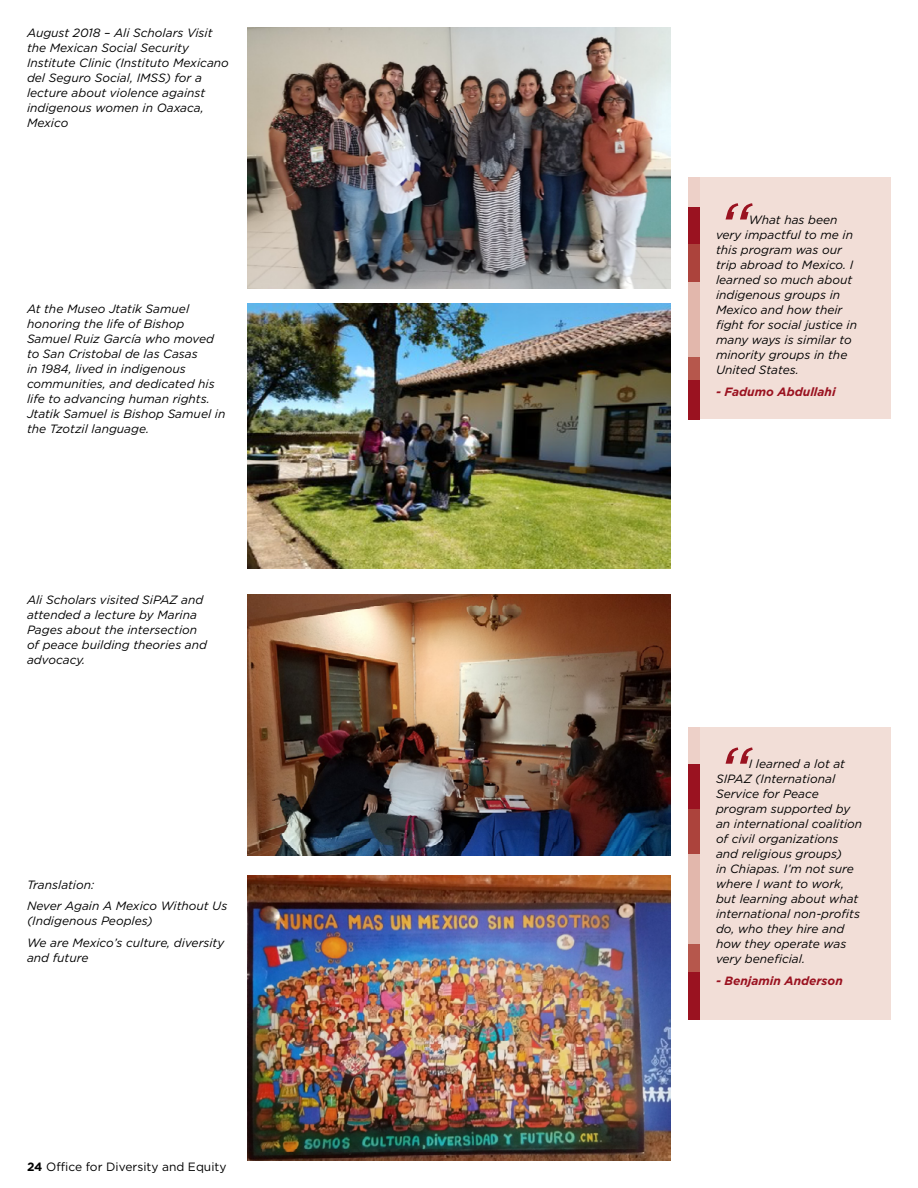
<style>
.page{position:relative;width:918px;height:1188px;background:#fff}
.page>*{position:absolute;margin:0;border:0;box-sizing:border-box;transform-origin:0 0}
.t1{font:italic 72px "Gotham HTF";color:#9a1220}
.t2{font:italic 12px/15px "Gotham HTF";color:#000}
.t3{font:italic 700 12px "Gotham HTF";color:#9a1220}
.body{font:12px "Gotham HTF";color:#000}
.s1{font-weight:700}
</style>
<div class="page">
<img style="left:248px;top:27px;width:422px;height:261px">
<img style="left:247px;top:303px;width:423px;height:266px">
<img style="left:248px;top:594px;width:422px;height:261px">
<img style="left:248px;top:875px;width:422px;height:286px">
<div style="left:700px;top:178px;width:191px;height:241px;background:#f2ded7"></div>
<div style="left:688px;top:178px;width:12px;height:30px;background:#edd0c8"></div>
<div style="left:688px;top:208px;width:12px;height:37px;background:#9a1220"></div>
<div style="left:688px;top:245px;width:12px;height:37px;background:#ac433c"></div>
<div style="left:688px;top:282px;width:12px;height:75px;background:#e2b7ac"></div>
<div style="left:688px;top:357px;width:12px;height:23px;background:#b6574c"></div>
<div style="left:688px;top:380px;width:12px;height:39px;background:#9a1220"></div>
<div style="left:700px;top:728px;width:191px;height:292px;background:#f2ded7"></div>
<div style="left:688px;top:728px;width:12px;height:36px;background:#edd0c8"></div>
<div style="left:688px;top:764px;width:12px;height:45px;background:#9a1220"></div>
<div style="left:688px;top:809px;width:12px;height:45px;background:#ac433c"></div>
<div style="left:688px;top:854px;width:12px;height:90px;background:#e2b7ac"></div>
<div style="left:688px;top:944px;width:12px;height:28px;background:#b6574c"></div>
<div style="left:688px;top:972px;width:12px;height:48px;background:#9a1220"></div>
<p class="t2" style="left:27px;top:25px;width:203px">August 2018 – Ali Scholars Visit the Mexican Social Security<br>Institute Clinic (Instituto Mexicano del Seguro Social, IMSS) for a lecture about violence against indigenous women in Oaxaca,<br>Mexico</p>
<p class="t2" style="left:27px;top:301px;width:200px">At the Museo Jtatik Samuel honoring the life of Bishop<br>Samuel Ruiz García who moved to San Cristobal de las Casas<br>in 1984, lived in indigenous communities, and dedicated his life to advancing human rights.<br>Jtatik Samuel is Bishop Samuel in the Tzotzil language.</p>
<p class="t2" style="left:27px;top:592px;width:182px">Ali Scholars visited SiPAZ and attended a lecture by Marina<br>Pages about the intersection of peace building theories and advocacy.</p>
<p class="t2" style="left:27px;top:877px;width:69px">Translation:</p>
<p class="t2" style="left:27px;top:899px;width:202px">Never Again A Mexico Without Us (Indigenous Peoples)</p>
<p class="t2" style="left:27px;top:935px;width:199px">We are Mexico’s culture, diversity and future</p>
<p class="body" style="left:27px;top:1160px;width:201px"><span class="s1">24</span> Office for Diversity and Equity</p>
<p class="t1" style="left:716px;top:189px;width:34px">“</p>
<p class="t2" style="left:716px;top:212px;width:143px;text-indent:33px">What has been very impactful to me in this program was our trip abroad to Mexico. I learned so much about indigenous groups in<br>Mexico and how their fight for social justice in many ways is similar to minority groups in the<br>United States.</p>
<p class="t3" style="left:716px;top:384px;width:121px">- Fadumo Abdullahi</p>
<p class="t1" style="left:716px;top:733px;width:34px">“</p>
<p class="t2" style="left:716px;top:756px;width:148px;text-indent:33px">I learned a lot at<br>SIPAZ (International<br>Service for Peace program supported by an international coalition of civil organizations and religious groups)<br>in Chiapas. I’m not sure where I want to work, but learning about what international non-profits do, who they hire and how they operate was very beneficial.</p>
<p class="t3" style="left:716px;top:974px;width:128px">- Benjamin Anderson</p>
</div>
